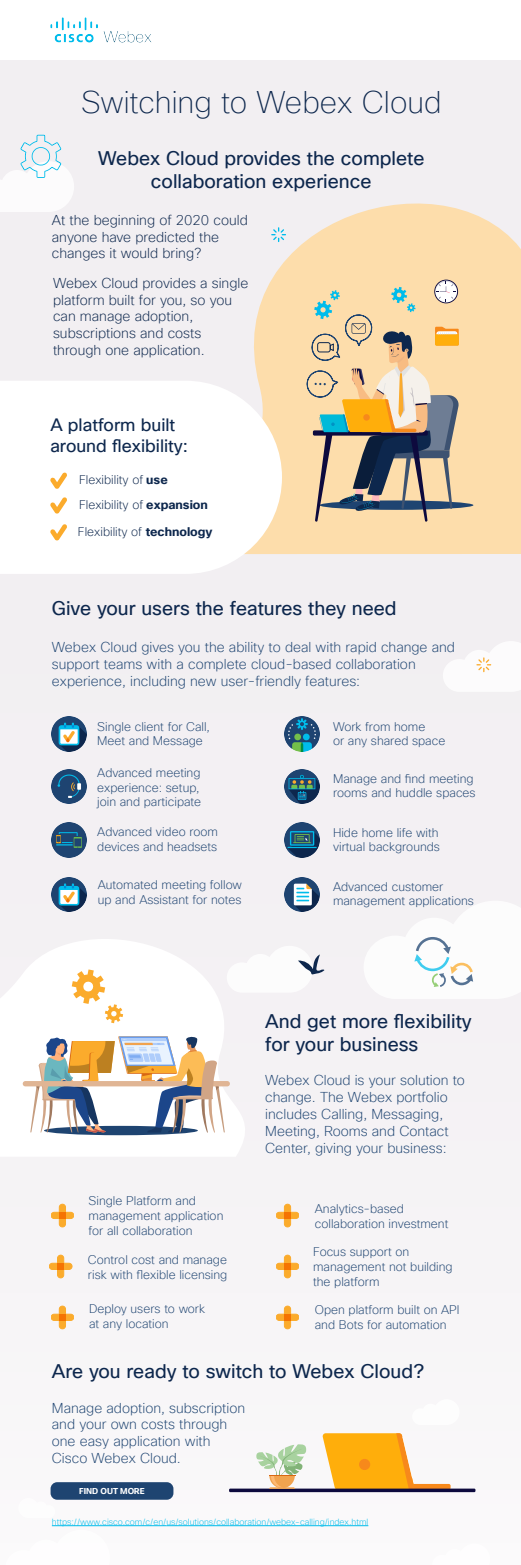
<style>
.page{position:relative;width:521px;height:1565px;background:#fff}
.page>*{position:absolute;margin:0;border:0;box-sizing:border-box;transform-origin:0 0}
.t1{font:100 30.62px "Cisco Sans TT";color:#0d274d}
.t2{font:19.25px/23.1px "Cisco Sans TT";color:#0d274d;text-align:center}
.t3{font:17.5px/21px "Cisco Sans TT";color:#0d274d}
.t4{font:200 14px/16.8px "Cisco Sans TT";color:#1e4471}
.t5{font:200 14px/16.8px "Cisco Sans TT";color:#0d274d}
.t6{font:200 12.25px/14.7px "Cisco Sans TT";color:#1e4471}
.t7{font:200 12.25px "Cisco Sans TT";color:#0d274d}
.t8{font:200 8.75px "Cisco Sans TT";color:#00bceb}
.t9{font:700 8.31px "Cisco Sans TT";color:#fff}
.s1{font-weight:700}
</style>
<div class="page">
<div style="left:0;top:61px;width:521px;height:1504px;background:#f3f0f3"></div>
<svg style="left:254px;top:204px;width:267px;height:350px;background:#fbdfb3"></svg>
<svg style="left:0;top:939px;width:245px;height:218px;fill:#fff"></svg>
<div style="left:44px;top:1126px;width:154px;height:9px;background:#1e4471;border-radius:50%"></div>
<div style="left:5px;top:1530px;width:105px;height:35px;background:#fefdfe"></div>
<svg style="left:412px;top:1399px;width:47px;height:26px"></svg>
<svg style="left:227px;top:946px;width:97px;height:47px"></svg>
<svg style="left:72px;top:969px;width:51px;height:54px"></svg>
<svg style="left:18px;top:1498px;width:37px;height:20px"></svg>
<svg style="left:432px;top:1544px;width:58px;height:21px"></svg>
<div style="left:51px;top:1482px;width:122px;height:18px;background:#1e4471;border-radius:7px"></div>
<hr style="left:52px;top:1525px;width:114px;height:1px;background:#00bceb">
<hr style="left:166px;top:1525px;width:64px;height:1px;background:#00bceb">
<hr style="left:230px;top:1525px;width:138px;height:1px;background:#00bceb">
<svg style="left:354px;top:1484px;width:96px;height:6px"></svg>
<svg style="left:322px;top:1433px;width:92px;height:56px;background:#fbb42d"></svg>
<hr style="left:229px;top:1489px;width:246px;height:3px;background:#0d0a3e">
<img style="left:46px;top:17px;width:110px;height:44px">
<svg style="left:256px;top:1444px;width:51px;height:45px"></svg>
<svg style="left:319px;top:500px;width:154px;height:10px"></svg>
<svg style="left:307px;top:281px;width:152px;height:241px;background:#c8b696"></svg>
<div style="left:23px;top:1081px;width:207px;height:5px;background:#e0b594;border-radius:3px"></div>
<svg style="left:30px;top:1035px;width:195px;height:98px"></svg>
<svg style="left:0;top:381px;width:282px;height:193px;fill:#fff"></svg>
<svg style="left:50px;top:472px;width:17px;height:17px"></svg>
<svg style="left:50px;top:497px;width:17px;height:17px"></svg>
<svg style="left:50px;top:524px;width:17px;height:16px"></svg>
<svg style="left:271px;top:227px;width:15px;height:15px"></svg>
<svg style="left:0;top:135px;width:74px;height:77px"></svg>
<svg style="left:443px;top:642px;width:78px;height:49px"></svg>
<svg style="left:364px;top:901px;width:157px;height:98px"></svg>
<img style="left:52px;top:716px;width:35px;height:35px">
<img style="left:285px;top:716px;width:34px;height:35px">
<img style="left:52px;top:822px;width:35px;height:35px">
<img style="left:52px;top:877px;width:35px;height:35px">
<img style="left:285px;top:877px;width:34px;height:35px">
<img style="left:52px;top:769px;width:35px;height:35px">
<img style="left:285px;top:822px;width:34px;height:35px">
<img style="left:285px;top:769px;width:34px;height:35px">
<div style="left:59px;top:1306px;width:7px;height:23px;background:#fbab2c;border:1px solid #fbab2c;border-radius:3px"></div>
<div style="left:51px;top:1314px;width:23px;height:7px;background:#fbab2c;border:1px solid #fbab2c;border-radius:3px"></div>
<div style="left:59px;top:1314px;width:7px;height:7px;background:#f57302"></div>
<div style="left:57px;top:1255px;width:7px;height:23px;background:#fbab2c;border:1px solid #fbab2c;border-radius:3px"></div>
<div style="left:49px;top:1263px;width:23px;height:7px;background:#fbab2c;border:1px solid #fbab2c;border-radius:3px"></div>
<div style="left:58px;top:1263px;width:6px;height:7px;background:#f57302"></div>
<div style="left:284px;top:1204px;width:7px;height:23px;background:#fbab2c;border:1px solid #fbab2c;border-radius:3px"></div>
<div style="left:276px;top:1212px;width:23px;height:7px;background:#fbab2c;border:1px solid #fbab2c;border-radius:3px"></div>
<div style="left:284px;top:1212px;width:7px;height:7px;background:#f57302"></div>
<div style="left:284px;top:1255px;width:7px;height:23px;background:#fbab2c;border:1px solid #fbab2c;border-radius:3px"></div>
<div style="left:276px;top:1263px;width:23px;height:7px;background:#fbab2c;border:1px solid #fbab2c;border-radius:3px"></div>
<div style="left:284px;top:1263px;width:7px;height:7px;background:#f57302"></div>
<div style="left:284px;top:1306px;width:7px;height:23px;background:#fbab2c;border:1px solid #fbab2c;border-radius:3px"></div>
<div style="left:276px;top:1314px;width:23px;height:7px;background:#fbab2c;border:1px solid #fbab2c;border-radius:3px"></div>
<div style="left:284px;top:1314px;width:7px;height:7px;background:#f57302"></div>
<div style="left:59px;top:1204px;width:7px;height:23px;background:#fbab2c;border:1px solid #fbab2c;border-radius:3px"></div>
<div style="left:51px;top:1212px;width:23px;height:7px;background:#fbab2c;border:1px solid #fbab2c;border-radius:3px"></div>
<div style="left:59px;top:1212px;width:7px;height:7px;background:#f57302"></div>
<h1 class="t1" style="left:81px;top:82px;width:362px">Switching to Webex Cloud</h1>
<h2 class="t2" style="left:98px;top:147px;width:328px">Webex Cloud provides the complete collaboration experience</h2>
<p class="t5" style="left:52px;top:212px;width:197px">At the beginning of 2020 could anyone have predicted the changes it would bring?</p>
<p class="t5" style="left:53px;top:275px;width:197px">Webex Cloud provides a single platform built for you, so you can manage adoption, subscriptions and costs through one application.</p>
<h3 class="t3" style="left:50px;top:415px;width:139px">A platform built around flexibility:</h3>
<p class="t7" style="left:79px;top:472px;width:90px">Flexibility of <span class="s1">use</span></p>
<p class="t7" style="left:79px;top:497px;width:130px">Flexibility of <span class="s1">expansion</span></p>
<p class="t7" style="left:78px;top:524px;width:136px">Flexibility of <span class="s1">technology</span></p>
<h2 class="t2" style="left:52px;top:597px;width:346px">Give your users the features they need</h2>
<p class="t4" style="left:52px;top:640px;width:405px">Webex Cloud gives you the ability to deal with rapid change and support teams with a complete cloud-based collaboration experience, including new user-friendly features:</p>
<p class="t6" style="left:97px;top:719px;width:114px">Single client for Call,<br>Meet and Message</p>
<p class="t6" style="left:97px;top:766px;width:105px">Advanced meeting experience: setup, join and participate</p>
<p class="t6" style="left:97px;top:825px;width:122px">Advanced video room devices and headsets</p>
<p class="t6" style="left:98px;top:878px;width:146px">Automated meeting follow up and Assistant for notes</p>
<p class="t6" style="left:333px;top:719px;width:114px">Work from home<br>or any shared space</p>
<p class="t6" style="left:333px;top:772px;width:144px">Manage and find meeting rooms and huddle spaces</p>
<p class="t6" style="left:333px;top:825px;width:108px">Hide home life with virtual backgrounds</p>
<p class="t6" style="left:333px;top:879px;width:142px">Advanced customer management applications</p>
<p class="t6" style="left:89px;top:1194px;width:136px">Single Platform and management application for all collaboration</p>
<h2 class="t2" style="left:265px;top:1010px;width:208px;text-align:left">And get more flexibility for your business</h2>
<p class="t4" style="left:265px;top:1073px;width:201px">Webex Cloud is your solution to change. The Webex portfolio includes Calling, Messaging,<br>Meeting, Rooms and Contact<br>Center, giving your business:</p>
<p class="t6" style="left:315px;top:1202px;width:135px">Analytics-based collaboration investment</p>
<p class="t6" style="left:88px;top:1253px;width:141px">Control cost and manage risk with flexible licensing</p>
<p class="t6" style="left:313px;top:1245px;width:141px">Focus support on management not building the platform</p>
<p class="t6" style="left:89px;top:1302px;width:118px">Deploy users to work at any location</p>
<p class="t6" style="left:315px;top:1303px;width:146px">Open platform built on API and Bots for automation</p>
<h2 class="t2" style="left:52px;top:1361px;width:374px">Are you ready to switch to Webex Cloud?</h2>
<p class="t4" style="left:52px;top:1400px;width:195px">Manage adoption, subscription and your own costs through one easy application with<br>Cisco Webex Cloud.</p>
<p class="t9" style="left:79px;top:1485px;width:67px">FIND OUT MORE</p>
<p class="t8" style="left:52px;top:1517px;width:318px">https://www.cisco.com/c/en/us/solutions/collaboration/webex-calling/index.html</p>
</div>
